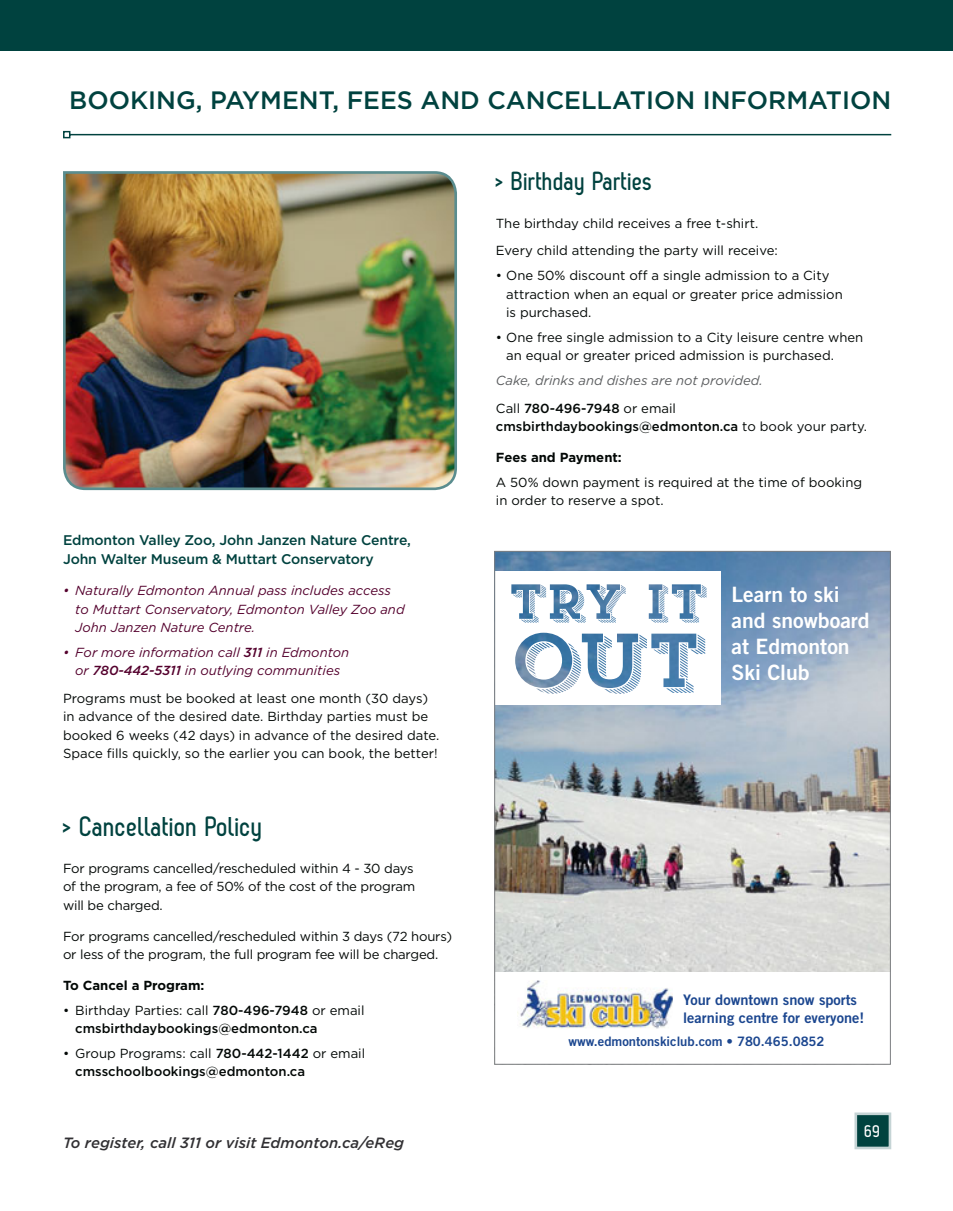
<style>
.page{position:relative;width:953px;height:1211px;background:#fff}
.page>*{position:absolute;margin:0;border:0;box-sizing:border-box;transform-origin:0 0}
.t1{font:700 28px "Zag";color:#00423f}
.t2{font:700 26.25px "Zag";color:#00423f}
.t3{font:500 25.2px "Gotham";color:#00423f}
.t4{font:21.18px/26.1px "Trade Gothic Bold Two";color:#fff}
.t5{font:700 17.5px "Zag";color:#fff}
.t6{font:italic 500 14.88px "Gotham";color:#313033}
.t7{font:14.53px/17.5px "Trade Gothic Bold Two";color:#1b468f}
.t8{font:500 14px/19.2px "Gotham";letter-spacing:-.01em;color:#00423f}
.t9{font:13.12px/18.4px "Gotham";color:#030806}
.t10{font:500 13.12px/18.4px "Gotham";color:#030806}
.t11{font:italic 13.12px/18.4px "Gotham";color:#54012d}
.t12{font:italic 13.12px/27.8px "Gotham";color:#5b5d5f}
.t13{font:700 13.12px "Gotham";color:#030806}
.t14{font:12.95px "Trade Gothic Bold Two";color:#1b468f}
.s1{font-weight:500}
.s2{font-weight:400}
.s3{font-style:normal;color:#030806}
.s4{font-weight:500;font-style:normal;color:#030806}
</style>
<div class="page">
<div style="left:0;top:0;width:952px;height:51px;background:#00423f"></div>
<svg style="left:63px;top:130px;width:829px;height:9px"></svg>
<img style="left:63px;top:171px;width:394px;height:320px">
<img style="left:496px;top:553px;width:392px;height:419px">
<div style="left:494px;top:571px;width:226px;height:134px;background:#fff"></div>
<svg style="left:536px;top:688px;width:158px;height:6px"></svg>
<img style="left:515px;top:632px;width:190px;height:56px">
<svg style="left:521px;top:619px;width:178px;height:3px"></svg>
<img style="left:511px;top:584px;width:195px;height:35px">
<img style="left:517px;top:980px;width:155px;height:49px">
<div style="left:855px;top:1113px;width:34px;height:34px;background:#00423f"></div>
<div style="left:854px;top:1112px;width:37px;height:37px;border:3px solid #c5d4d5"></div>
<h3 class="t3" style="left:69px;top:90px;width:823px">BOOKING, PAYMENT, FEES AND CANCELLATION INFORMATION</h3>
<p class="t8" style="left:63px;top:531px;width:349px">Edmonton Valley Zoo, John Janzen Nature Centre,<br>John Walter Museum &amp; Muttart Conservatory</p>
<p class="t11" style="left:75px;top:582px;width:331px;text-indent:-12px">• Naturally Edmonton Annual pass includes access to Muttart Conservatory, Edmonton Valley Zoo and<br>John Janzen Nature Centre.</p>
<p class="t11" style="left:63px;top:644px;width:288px;text-align:center">• For more information call <span class="s1">311</span> in Edmonton or <span class="s1">780-442-5311</span> in outlying communities</p>
<p class="t9" style="left:63px;top:690px;width:378px">Programs must be booked at least one month (30 days) in advance of the desired date. Birthday parties must be booked 6 weeks (42 days) in advance of the desired date.<br>Space fills quickly, so the earlier you can book, the better!</p>
<h1 class="t1" style="left:63px;top:815px;width:202px">&gt; Cancellation Policy</h1>
<p class="t9" style="left:63px;top:860px;width:354px">For programs cancelled/rescheduled within 4 - 30 days of the program, a fee of 50% of the cost of the program will be charged.</p>
<p class="t9" style="left:63px;top:927px;width:390px">For programs cancelled/rescheduled within 3 days (72 hours) or less of the program, the full program fee will be charged.</p>
<p class="t13" style="left:63px;top:980px;width:143px">To Cancel a Program:</p>
<p class="t10" style="left:75px;top:1001px;width:291px;text-indent:-12px"><span class="s2">• Birthday Parties: call</span> 780-496-7948 <span class="s2">or email </span>cmsbirthdaybookings@edmonton.ca</p>
<p class="t10" style="left:75px;top:1044px;width:291px;text-indent:-12px"><span class="s2">• Group Programs: call</span> 780-442-1442 <span class="s2">or email </span>cmsschoolbookings@edmonton.ca</p>
<p class="t6" style="left:63px;top:1137px;width:342px">To register, call 311 or visit Edmonton.ca/eReg</p>
<h2 class="t2" style="left:496px;top:172px;width:158px">&gt; Birthday Parties</h2>
<p class="t9" style="left:496px;top:210px;width:283px;line-height:27.8px">The birthday child receives a free t-shirt.<br>Every child attending the party will receive:</p>
<p class="t9" style="left:506px;top:267px;width:338px;text-indent:-10px">• One 50% discount off a single admission to a City attraction when an equal or greater price admission is purchased.</p>
<p class="t9" style="left:506px;top:329px;width:359px;text-indent:-10px">• One free single admission to a City leisure centre when an equal or greater priced admission is purchased.</p>
<p class="t12" style="left:496px;top:367px;width:268px">Cake, drinks and dishes are not provided.<br><span class="s3">Call</span> <span class="s4">780-496-7948</span> <span class="s3">or email</span></p>
<p class="t10" style="left:496px;top:418px;width:372px">cmsbirthdaybookings@edmonton.ca <span class="s2">to book your party.</span></p>
<p class="t13" style="left:496px;top:452px;width:127px">Fees and Payment:</p>
<p class="t9" style="left:496px;top:473px;width:368px">A 50% down payment is required at the time of booking in order to reserve a spot.</p>
<h3 class="t4" style="left:731px;top:583px;width:140px">Learn to ski and snowboard at Edmonton<br>Ski Club</h3>
<p class="t7" style="left:683px;top:993px;width:182px">Your downtown snow sports learning centre for everyone!</p>
<p class="t14" style="left:568px;top:1035px;width:257px">www.edmontonskiclub.com • 780.465.0852</p>
<h3 class="t5" style="left:864px;top:1124px;width:18px">69</h3>
</div>
